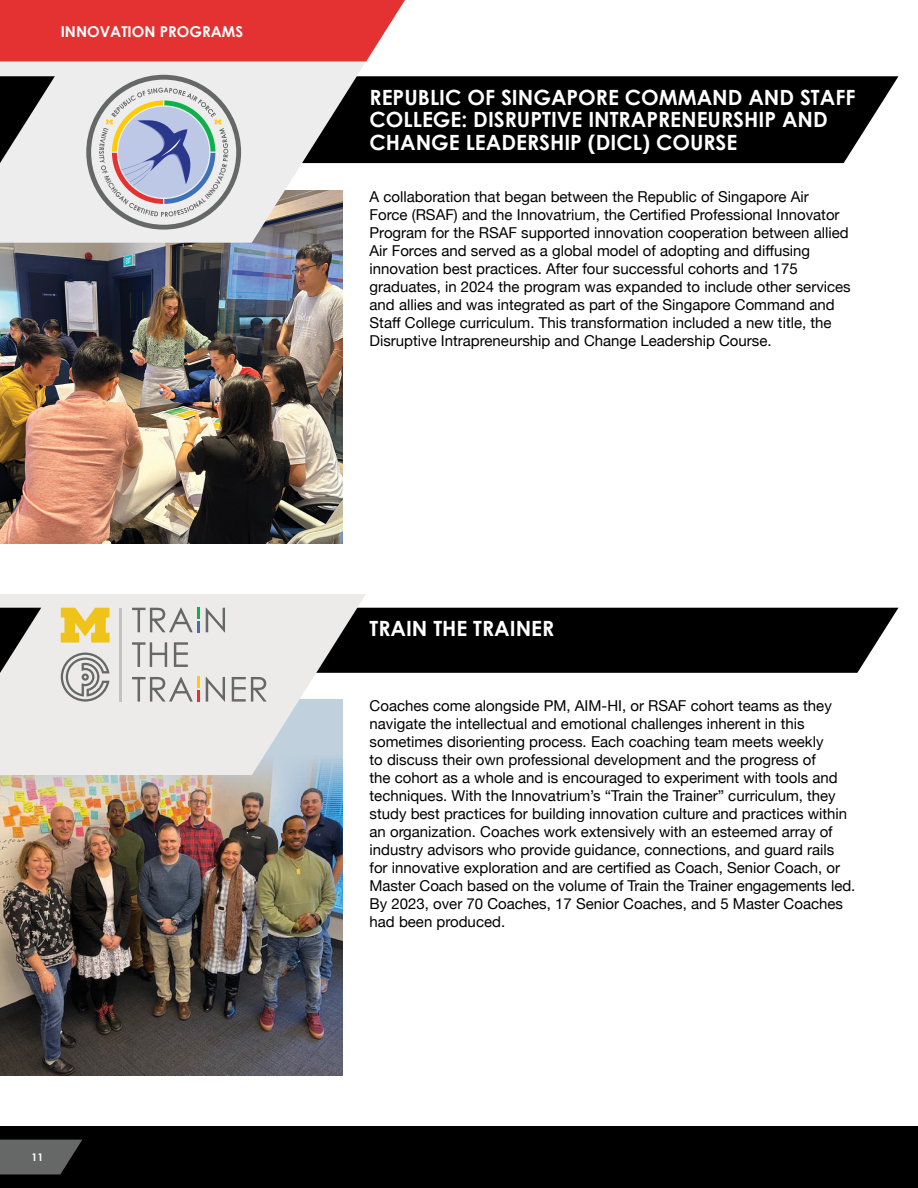
<style>
.page{position:relative;width:918px;height:1188px;background:#fff}
.page>*{position:absolute;margin:0;border:0;box-sizing:border-box;transform-origin:0 0}
.t1{font:700 21px/22.5px "Century Gothic";color:#fff}
.t2{font:15px/18px "Helvetica Neue";color:#000}
.t3{font:700 15px "Century Gothic";color:#fff}
.t4{font:700 10.5px "Century Gothic";color:#fff}
</style>
<div class="page">
<div style="left:0;top:1126px;width:918px;height:62px;background:#000"></div>
<svg style="left:0;top:1140px;width:82px;height:34px;background:#585959"></svg>
<img style="left:0;top:243px;width:343px;height:301px">
<img style="left:0;top:775px;width:343px;height:300px">
<div style="left:366px;top:608px;width:532px;height:65px;background:#000"></div>
<svg style="left:0;top:594px;width:366px;height:181px;background:#dfe0e0"></svg>
<svg style="left:0;top:608px;width:41px;height:65px;background:#757574"></svg>
<div style="left:366px;top:76px;width:532px;height:87px;background:#000"></div>
<div style="left:0;top:0;width:405px;height:62px;background:#e33231"></div>
<svg style="left:0;top:62px;width:366px;height:181px;background:#cfcece"></svg>
<svg style="left:0;top:76px;width:55px;height:87px;background:#777"></svg>
<svg style="left:86px;top:75px;width:155px;height:155px;background:#c1c4cb"></svg>
<svg style="left:132px;top:642px;width:56px;height:25px"></svg>
<svg style="left:61px;top:653px;width:48px;height:49px;background:#bebdbd"></svg>
<svg style="left:61px;top:608px;width:48px;height:35px;background:#eecd4f"></svg>
<hr style="left:120px;top:608px;width:2px;height:94px;background:#c3c1c1">
<svg style="left:132px;top:608px;width:93px;height:24px;background:#c4c7c6"></svg>
<svg style="left:132px;top:677px;width:135px;height:25px;background:#c9c6c3"></svg>
<p class="t3" style="left:61px;top:22px;width:184px">INNOVATION PROGRAMS</p>
<p class="t4" style="left:32px;top:1151px;width:13px">11</p>
<h1 class="t1" style="left:370px;top:86px;width:487px">REPUBLIC OF SINGAPORE COMMAND AND STAFF<br>COLLEGE: DISRUPTIVE INTRAPRENEURSHIP AND<br>CHANGE LEADERSHIP (DICL) COURSE</h1>
<p class="t2" style="left:370px;top:188px;width:483px">A collaboration that began between the Republic of Singapore Air<br>Force (RSAF) and the Innovatrium, the Certified Professional Innovator Program for the RSAF supported innovation cooperation between allied Air Forces and served as a global model of adopting and diffusing innovation best practices. After four successful cohorts and 175 graduates, in 2024 the program was expanded to include other services and allies and was integrated as part of the Singapore Command and Staff College curriculum. This transformation included a new title, the Disruptive Intrapreneurship and Change Leadership Course.</p>
<h1 class="t1" style="left:370px;top:617px;width:186px">TRAIN THE TRAINER</h1>
<p class="t2" style="left:370px;top:697px;width:487px">Coaches come alongside PM, AIM-HI, or RSAF cohort teams as they navigate the intellectual and emotional challenges inherent in this sometimes disorienting process. Each coaching team meets weekly<br>to discuss their own professional development and the progress of<br>the cohort as a whole and is encouraged to experiment with tools and techniques. With the Innovatrium’s “Train the Trainer” curriculum, they study best practices for building innovation culture and practices within an organization. Coaches work extensively with an esteemed array of industry advisors who provide guidance, connections, and guard rails for innovative exploration and are certified as Coach, Senior Coach, or Master Coach based on the volume of Train the Trainer engagements led.<br>By 2023, over 70 Coaches, 17 Senior Coaches, and 5 Master Coaches had been produced.</p>
</div>
